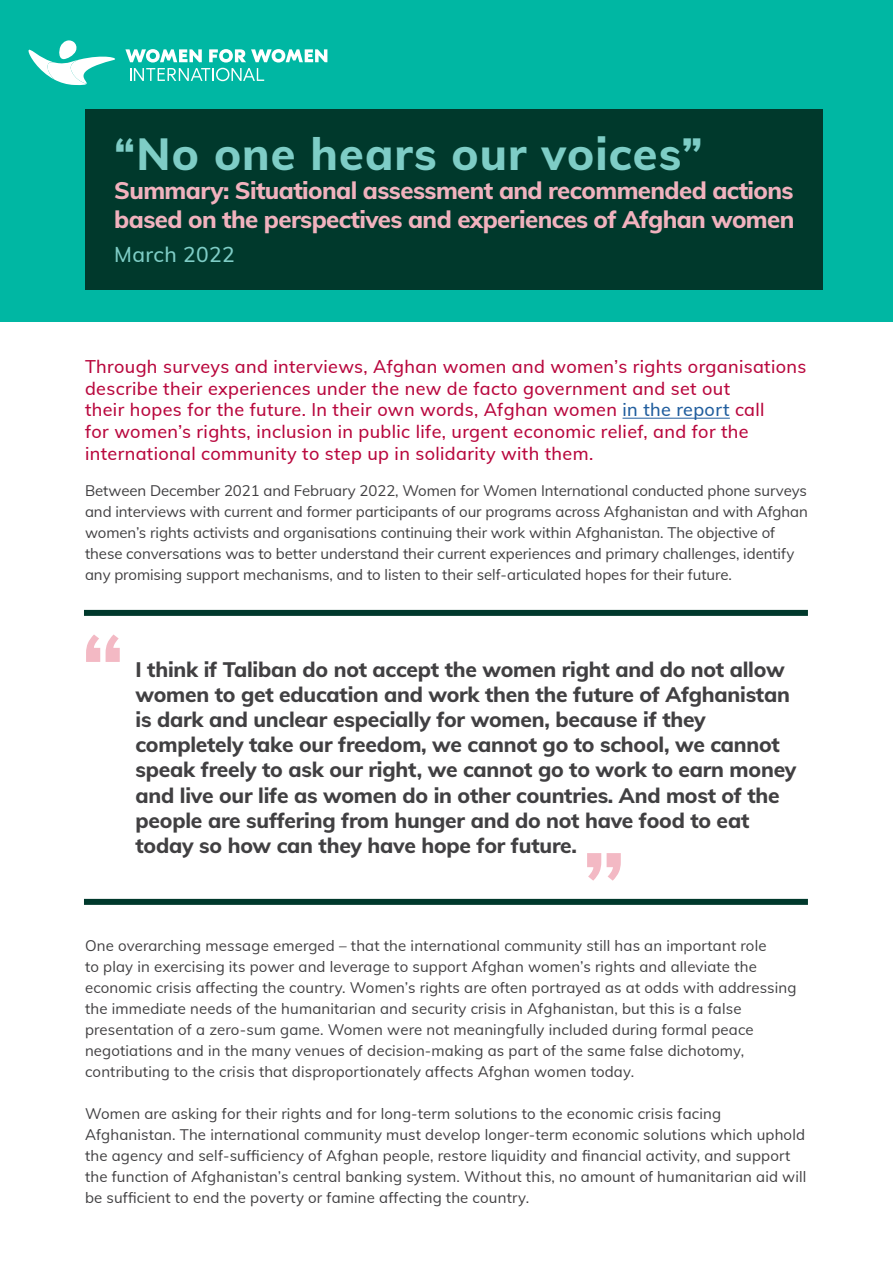
<style>
.page{position:relative;width:893px;height:1263px;background:#fff}
.page>*{position:absolute;margin:0;border:0;box-sizing:border-box;transform-origin:0 0}
.t1{font:700 100.5px "Mulish";color:#f3b9c4}
.t2{font:800 45px "Mulish";letter-spacing:.025em;color:#7ecdc6}
.t3{font:800 24px/28.8px "Mulish";letter-spacing:-.025em;color:#f1b2be}
.t4{font:800 21px/25.2px "Mulish";letter-spacing:-.01em;color:#414042}
.t5{font:500 21px "Mulish";letter-spacing:.02em;color:#7ecdc6}
.t6{font:500 18px/21.6px "Mulish";letter-spacing:.02em;color:#b9083e}
.t7{font:15px/21px "Mulish";letter-spacing:.01em;color:#414042}
.s1{color:#215e9e}
</style>
<div class="page">
<div style="left:0;top:0;width:893px;height:321px;background:#00b7a3"></div>
<div style="left:85px;top:109px;width:738px;height:181px;background:#00392c"></div>
<svg style="left:28px;top:40px;width:299px;height:45px"></svg>
<hr style="left:622px;top:418px;width:108px;height:1px;background:#215e9e">
<div style="left:84px;top:610px;width:724px;height:6px;background:#00392c"></div>
<div style="left:84px;top:899px;width:724px;height:6px;background:#00392c"></div>
<h2 class="t2" style="left:114px;top:121px;width:590px">“No one hears our voices”</h2>
<h3 class="t3" style="left:114px;top:175px;width:682px">Summary: Situational assessment and recommended actions based on the perspectives and experiences of Afghan women</h3>
<h3 class="t5" style="left:114px;top:239px;width:122px">March 2022</h3>
<p class="t6" style="left:85px;top:355px;width:723px">Through surveys and interviews, Afghan women and women’s rights organisations describe their experiences under the new de facto government and set out<br>their hopes for the future. In their own words, Afghan women <span class="s1">in the report</span> call<br>for women’s rights, inclusion in public life, urgent economic relief, and for the international community to step up in solidarity with them.</p>
<p class="t7" style="left:85px;top:479px;width:724px">Between December 2021 and February 2022, Women for Women International conducted phone surveys and interviews with current and former participants of our programs across Afghanistan and with Afghan women’s rights activists and organisations continuing their work within Afghanistan. The objective of these conversations was to better understand their current experiences and primary challenges, identify any promising support mechanisms, and to listen to their self-articulated hopes for their future.</p>
<h1 class="t1" style="left:81px;top:597px;width:46px">“</h1>
<p class="t4" style="left:135px;top:655px;width:662px">I think if Taliban do not accept the women right and do not allow women to get education and work then the future of Afghanistan is dark and unclear especially for women, because if they completely take our freedom, we cannot go to school, we cannot speak freely to ask our right, we cannot go to work to earn money and live our life as women do in other countries. And most of the people are suffering from hunger and do not have food to eat today so how can they have hope for future.</p>
<h1 class="t1" style="left:582px;top:815px;width:46px">”</h1>
<p class="t7" style="left:85px;top:935px;width:713px">One overarching message emerged – that the international community still has an important role<br>to play in exercising its power and leverage to support Afghan women’s rights and alleviate the economic crisis affecting the country. Women’s rights are often portrayed as at odds with addressing the immediate needs of the humanitarian and security crisis in Afghanistan, but this is a false presentation of a zero-sum game. Women were not meaningfully included during formal peace negotiations and in the many venues of decision-making as part of the same false dichotomy, contributing to the crisis that disproportionately affects Afghan women today.</p>
<p class="t7" style="left:85px;top:1103px;width:723px">Women are asking for their rights and for long-term solutions to the economic crisis facing Afghanistan. The international community must develop longer-term economic solutions which uphold the agency and self-sufficiency of Afghan people, restore liquidity and financial activity, and support the function of Afghanistan’s central banking system. Without this, no amount of humanitarian aid will be sufficient to end the poverty or famine affecting the country.</p>
</div>
